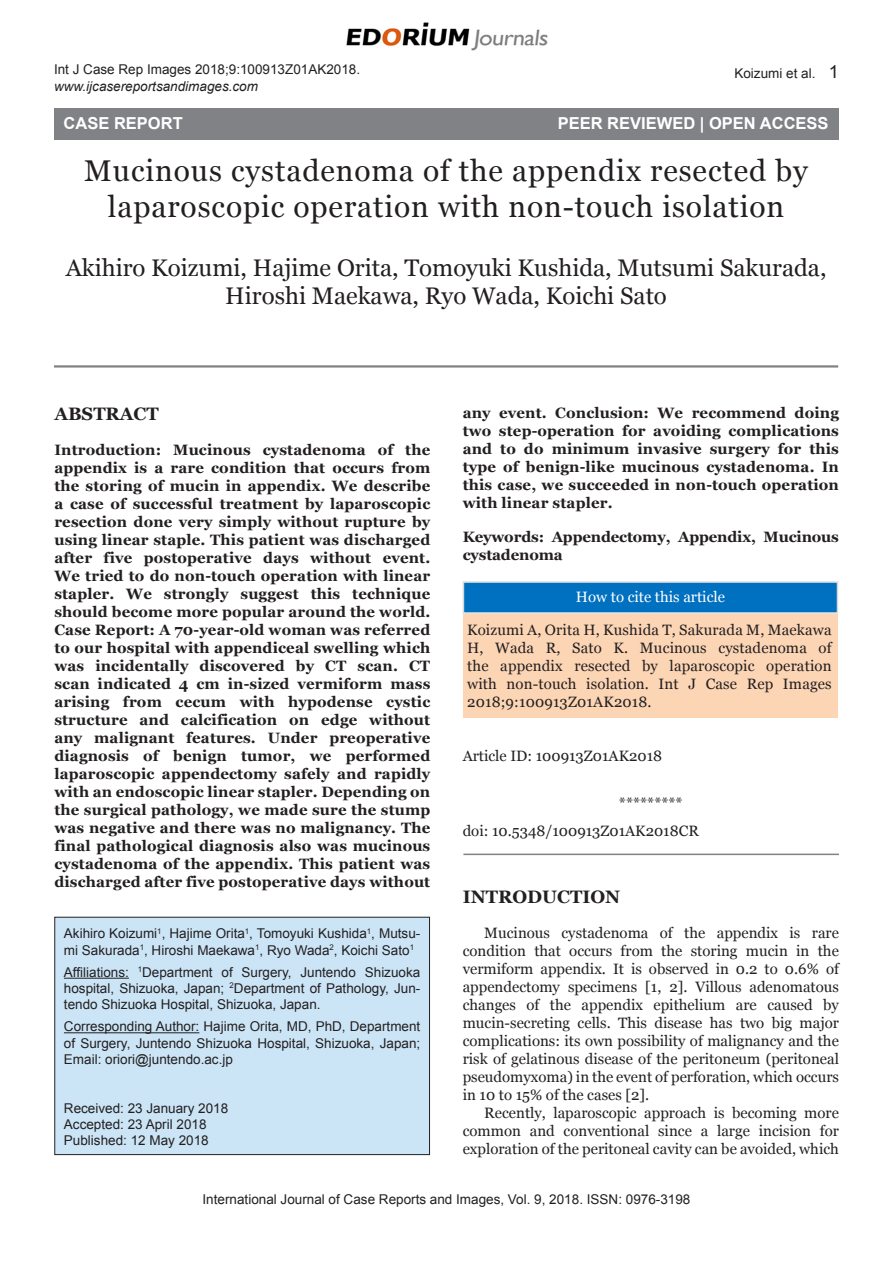
<style>
.page{position:relative;width:893px;height:1263px;background:#fff}
.page>*{position:absolute;margin:0;border:0;box-sizing:border-box;transform-origin:0 0}
.Chapter_Name{font:30px/36px "Georgia";letter-spacing:.03em;color:#231f20;text-align:center}
.Author_Name{font:24px/28.8px "Georgia";color:#231f20;text-align:center}
.Introduction_Head{font:700 18px "Georgia";color:#231f20}
.Abstract_Head{font:700 18px "Georgia";color:#231f20}
.Open_Access{font:700 16.5px "Arial";color:#fff}
.Abstract_text{font:700 15px/18px "Georgia";letter-spacing:.01em;color:#231f20;text-align:justify}
.Text{font:15px/18px "Georgia";color:#231f20;text-align:justify}
.Keywords{font:700 15px/18px "Georgia";letter-spacing:-.01em;color:#231f20}
.Star{font:15px "Georgia";color:#231f20}
.DOI{font:15px "Georgia";color:#231f20}
.Box_author{font:13.5px/16.2px "Arial";color:#231f20;text-align:justify}
.Left_Running_head{font:13.5px "Arial";color:#231f20}
.Left_Running_head-2{font:italic 13.5px "Arial";color:#231f20}
.Box_received_date{font:13.5px "Arial";color:#231f20}
.Right_Running_head{font:13.5px "Arial";color:#231f20}
.s1{font-size:18px}
.s2{color:#fff}
</style>
<div class="page">
<div style="left:54px;top:108px;width:784px;height:32px;background:#808285"></div>
<img style="left:346px;top:22px;width:202px;height:29px">
<hr style="left:54px;top:365px;width:784px;height:3px;background:#808285">
<div style="left:55px;top:917px;width:375px;height:237px;background:#cbe5f7"></div>
<div style="left:54px;top:917px;width:376px;height:238px;border:1px solid #231f20"></div>
<hr style="left:64px;top:978px;width:65px;height:1px;background:#231f20">
<hr style="left:64px;top:1032px;width:135px;height:1px;background:#231f20">
<div style="left:463px;top:615px;width:375px;height:103px;background:#fcd5b5"></div>
<div style="left:463px;top:581px;width:375px;height:33px;background:#0070c0;border:2px solid #d9d9d9"></div>
<hr style="left:463px;top:854px;width:376px;height:1px;background:#808285">
<p class="Left_Running_head" style="left:54px;top:61px;width:308px">Int J Case Rep Images 2018;9:100913Z01AK2018.</p>
<p class="Left_Running_head-2" style="left:54px;top:77px;width:206px">www.ijcasereportsandimages.com</p>
<p class="Right_Running_head" style="left:734px;top:64px;width:106px">Koizumi et al. <span class="s1">1</span></p>
<p class="Open_Access" style="left:64px;top:112px;width:121px">CASE REPORT</p>
<p class="Open_Access" style="left:558px;top:112px;width:272px">PEER REVIEWED | OPEN ACCESS</p>
<p class="Chapter_Name" style="left:84px;top:153px;width:725px">Mucinous cystadenoma of the appendix resected by laparoscopic operation with non-touch isolation</p>
<p class="Author_Name" style="left:66px;top:253px;width:762px">Akihiro Koizumi, Hajime Orita, Tomoyuki Kushida, Mutsumi Sakurada,<br>Hiroshi Maekawa, Ryo Wada, Koichi Sato</p>
<p class="Abstract_Head" style="left:54px;top:402px;width:106px">ABSTRACT</p>
<p class="Abstract_text" style="left:54px;top:440px;width:377px">Introduction: Mucinous cystadenoma of the appendix is a rare condition that occurs from the storing of mucin in appendix. We describe a case of successful treatment by laparoscopic resection done very simply without rupture by using linear staple. This patient was discharged after five postoperative days without event.<br>We tried to do non-touch operation with linear stapler. We strongly suggest this technique should become more popular around the world.<br>Case Report: A 70-year-old woman was referred to our hospital with appendiceal swelling which was incidentally discovered by CT scan. CT scan indicated 4 cm in-sized vermiform mass arising from cecum with hypodense cystic structure and calcification on edge without any malignant features. Under preoperative diagnosis of benign tumor, we performed laparoscopic appendectomy safely and rapidly with an endoscopic linear stapler. Depending on the surgical pathology, we made sure the stump was negative and there was no malignancy. The final pathological diagnosis also was mucinous cystadenoma of the appendix. This patient was discharged after five postoperative days without</p>
<p class="Box_author" style="left:64px;top:926px;width:358px">Akihiro Koizumi<sup>1</sup>, Hajime Orita<sup>1</sup>, Tomoyuki Kushida<sup>1</sup>, Mutsu&shy;mi Sakurada<sup>1</sup>, Hiroshi Maekawa<sup>1</sup>, Ryo Wada<sup>2</sup>, Koichi Sato<sup>1</sup></p>
<p class="Box_author" style="left:64px;top:964px;width:358px">Affiliations: <sup>1</sup>Department of Surgery, Juntendo Shizuoka hospital, Shizuoka, Japan; <sup>2</sup>Department of Pathology, Jun&shy;tendo Shizuoka Hospital, Shizuoka, Japan.</p>
<p class="Box_author" style="left:64px;top:1019px;width:358px">Corresponding Author: Hajime Orita, MD, PhD, Department of Surgery, Juntendo Shizuoka Hospital, Shizuoka, Japan; Email: oriori@juntendo.ac.jp</p>
<p class="Box_received_date" style="left:64px;top:1099px;width:166px">Received: 23 January 2018</p>
<p class="Box_author" style="left:64px;top:1116px;width:144px">Accepted: 23 April 2018</p>
<p class="Box_author" style="left:64px;top:1133px;width:146px">Published: 12 May 2018</p>
<p class="Abstract_text" style="left:463px;top:404px;width:378px">any event. Conclusion: We recommend doing two step-operation for avoiding complications and to do minimum invasive surgery for this type of benign-like mucinous cystadenoma. In this case, we succeeded in non-touch operation with linear stapler.</p>
<p class="Keywords" style="left:463px;top:528px;width:378px">Keywords: Appendectomy, Appendix, Mucinous cystadenoma</p>
<p class="Text" style="left:467px;top:581px;width:366px;line-height:32.7px;text-align:center"><span class="s2">How to cite this article<br></span>Koizumi A, Orita H, Kushida T, Sakurada M, Maekawa</p>
<p class="Text" style="left:467px;top:639px;width:366px">H, Wada R, Sato K. Mucinous cystadenoma of the appendix resected by laparoscopic operation with non-touch isolation. Int J Case Rep Images 2018;9:100913Z01AK2018.</p>
<p class="Star" style="left:463px;top:747px;width:201px">Article ID: 100913Z01AK2018</p>
<p class="Star" style="left:619px;top:794px;width:65px">*********</p>
<p class="DOI" style="left:463px;top:822px;width:238px">doi: 10.5348/100913Z01AK2018CR</p>
<p class="Introduction_Head" style="left:463px;top:885px;width:159px">INTRODUCTION</p>
<p class="Text" style="left:463px;top:924px;width:378px;text-indent:22px">Mucinous cystadenoma of the appendix is rare condition that occurs from the storing mucin in the vermiform appendix. It is observed in 0.2 to 0.6% of appendectomy specimens [1, 2]. Villous adenomatous changes of the appendix epithelium are caused by mucin-secreting cells. This disease has two big major complications: its own possibility of malignancy and the risk of gelatinous disease of the peritoneum (peritoneal pseudomyxoma) in the event of perforation, which occurs in 10 to 15% of the cases [2].</p>
<p class="Text" style="left:463px;top:1104px;width:378px;text-indent:22px">Recently, laparoscopic approach is becoming more common and conventional since a large incision for exploration of the peritoneal cavity can be avoided, which</p>
<p class="Box_author" style="left:203px;top:1191px;width:489px">International Journal of Case Reports and Images, Vol. 9, 2018. ISSN: 0976-3198</p>
</div>
